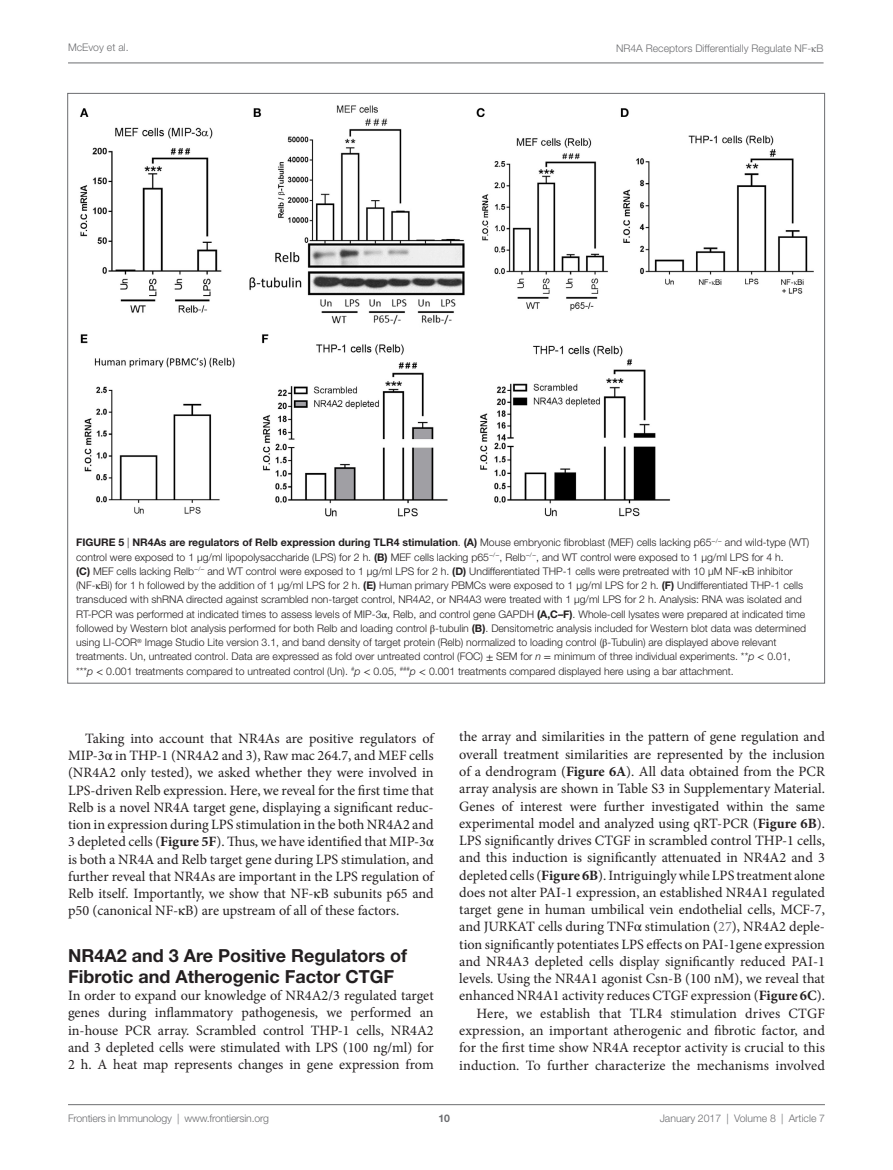
<style>
.page{position:relative;width:893px;height:1170px;background:#fff}
.page>*{position:absolute;margin:0;border:0;box-sizing:border-box;transform-origin:0 0}
.t1{font:700 18px/21px "Helvetica Neue LT Std";color:#231f20}
.t2{font:14.25px/17.2px "Minion Pro";color:#231f20;text-align:justify}
.t3{font:300 10.5px/14.2px "Helvetica Neue LT Std";color:#231f20}
.t4{font:300 10.5px "Helvetica Neue LT Std";color:#6c6d70}
.t5{font:700 10.5px "Helvetica Neue LT Std";color:#6c6d70}
.s1{font-family:"STIX General";font-weight:400}
.s2{font-weight:700}
.s3{font-style:italic}
.s4{font-family:"STIX General"}
.s5{color:#6c6d70}
</style>
<div class="page">
<img style="left:80px;top:105px;width:734px;height:411px">
<hr style="left:68px;top:63px;width:756px;height:1px;background:#6c6d70">
<hr style="left:68px;top:1104px;width:757px;height:1px;background:#6c6d70">
<p class="t4" style="left:68px;top:41px;width:62px">McEvoy et al.</p>
<p class="t4" style="left:616px;top:42px;width:209px">NR4A Receptors Differentially Regulate NF-<span class="s1">κ</span>B</p>
<p class="t3" style="left:76px;top:535px;width:735px"><span class="s2">FIG URE 5</span> | <span class="s2">NR4As are regulators of Relb expression during TLR4 stimulation</span>. <span class="s2">(A)</span> Mouse embryonic fibroblast (MEF) cells lacking p65<sup>−</sup><sup>/</sup><sup>−</sup> and wild-type (WT) control were exposed to 1 µg/ml lipopolysaccharide (LPS) for 2 h. <span class="s2">(B)</span> MEF cells lacking p65<sup>−</sup><sup>/</sup><sup>−</sup>, Relb<sup>−</sup><sup>/</sup><sup>−</sup>, and WT control were exposed to 1 µg/ml LPS for 4 h.<br><span class="s2">(C)</span> MEF cells lacking Relb<sup>−</sup><sup>/</sup><sup>−</sup> and WT control were exposed to 1 µg/ml LPS for 2 h. <span class="s2">(D)</span> Undifferentiated THP-1 cells were pretreated with 10 µM NF-<span class="s1">κ</span>B inhibitor (NF-<span class="s1">κ</span>Bi) for 1 h followed by the addition of 1 µg/ml LPS for 2 h. <span class="s2">(E)</span> Human primary PBMCs were exposed to 1 µg/ml LPS for 2 h. <span class="s2">(F)</span> Undifferentiated THP-1 cells transduced with shRNA directed against scrambled non-target control, NR4A2, or NR4A3 were treated with 1 µg/ml LPS for 2 h. Analysis: RNA was isolated and RT-PCR was performed at indicated times to assess levels of MIP-3<span class="s1">α</span>, Relb, and control gene GAPDH <span class="s2">(A,C–F)</span>. Whole-cell lysates were prepared at indicated time followed by Western blot analysis performed for both Relb and loading control <span class="s1">β</span>-tubulin <span class="s2">(B)</span>. Densitometric analysis included for Western blot data was determined using LI-COR<sup>®</sup> Image Studio Lite version 3.1, and band density of target protein (Relb) normalized to loading control (<span class="s1">β</span>-Tubulin) are displayed above relevant treatments. Un, untreated control. Data are expressed as fold over untreated control (FOC) <span class="s1">±</span> SEM for <span class="s3">n</span> <span class="s1">=</span> minimum of three individual experiments. **<span class="s3">p</span> <span class="s1">&lt;</span> 0.01, ***<span class="s3">p</span> <span class="s1">&lt;</span> 0.001 treatments compared to untreated control (Un). <sup>#</sup><span class="s3">p</span> <span class="s1">&lt;</span> 0.05, <sup>###</sup><span class="s3">p</span> <span class="s1">&lt;</span> 0.001 treatments compared displayed here using a bar attachment.</p>
<p class="t2" style="left:68px;top:729px;width:367px;text-indent:17px">Taking into account that NR4As are positive regulators of MIP-3<span class="s4">α</span> in THP-1 (NR4A2 and 3), Raw mac 264.7, and MEF cells (NR4A2 only tested), we asked whether they were involved in LPS-driven Relb expression. Here, we reveal for the first time that Relb is a novel NR4A target gene, displaying a significant reduc&shy;tion in expression during LPS stimulation in the both NR4A2 and 3 depleted cells (<span class="s2">Figure 5F</span>). Thus, we have identified that MIP-3<span class="s4">α </span>is both a NR4A and Relb target gene during LPS stimulation, and further reveal that NR4As are important in the LPS regulation of Relb itself. Importantly, we show that NF-<span class="s4">κ</span>B subunits p65 and p50 (canonical NF-<span class="s4">κ</span>B) are upstream of all of these factors.</p>
<p class="t1" style="left:68px;top:944px;width:341px">NR4A2 and 3 Are Positive Regulators of<br>Fibrotic and Atherogenic Factor CTGF</p>
<p class="t2" style="left:68px;top:987px;width:367px">In order to expand our knowledge of NR4A2/3 regulated target genes during inflammatory pathogenesis, we performed an in-house PCR array. Scrambled control THP-1 cells, NR4A2 and 3 depleted cells were stimulated with LPS (100 ng/ml) for 2 h. A heat map represents changes in gene expression from</p>
<p class="t2" style="left:459px;top:728px;width:367px;text-align:right">the array and similarities in the pattern of gene regulation and overall treatment similarities are represented by the inclusion of a dendrogram (<span class="s2">Figure 6A</span>). All data obtained from the PCR array analysis are shown in Table S3 in Supplementary Material.<br>Genes of interest were further investigated within the same experimental model and analyzed using qRT-PCR (<span class="s2">Figure 6B</span>).<br>LPS significantly drives CTGF in scrambled control THP-1 cells, and this induction is significantly attenuated in NR4A2 and 3 depleted cells (<span class="s2">Figure 6B</span>). Intriguingly while LPS treatment alone does not alter PAI-1 expression, an established NR4A1 regulated target gene in human umbilical vein endothelial cells, MCF-7, and JURKAT cells during TNF<span class="s4">α</span> stimulation (<span class="s5">27</span>), NR4A2 deple&shy;tion significantly potentiates LPS effects on PAI-1gene expression and NR4A3 depleted cells display significantly reduced PAI-1 levels. Using the NR4A1 agonist Csn-B (100 nM), we reveal that enhanced NR4A1 activity reduces CTGF expression (<span class="s2">Figure 6C</span>).<br>Here, we establish that TLR4 stimulation drives CTGF expression, an important atherogenic and fibrotic factor, and for the first time show NR4A receptor activity is crucial to this induction. To further characterize the mechanisms involved</p>
<p class="t4" style="left:68px;top:1111px;width:203px">Frontiers in Immunology | www.frontiersin.org</p>
<p class="t4" style="left:660px;top:1111px;width:167px">January 2017 | Volume 8 | Article 7</p>
<p class="t5" style="left:439px;top:1111px;width:13px">10</p>
</div>
